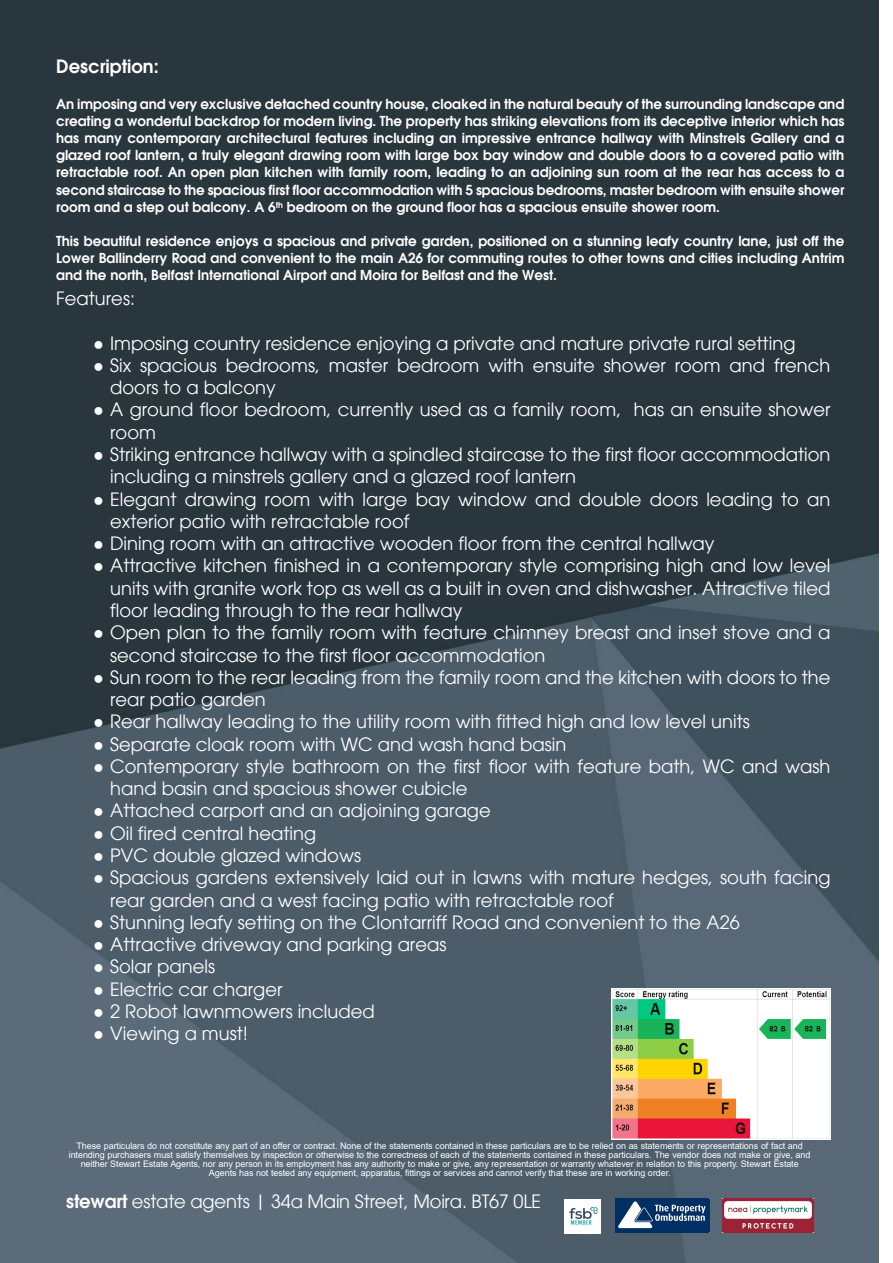
<style>
.page{position:relative;width:893px;height:1263px;background:#fff}
.page>*{position:absolute;margin:0;border:0;box-sizing:border-box;transform-origin:0 0}
.t1{font:18px/22.2px "Avant Garde";color:#fff}
.t2{font:600 18px "Avant Garde";color:#fff}
.t3{font:600 13.5px/17.1px "Avant Garde";color:#fff;text-align:justify}
.t4{font:9px/9px "Arial";letter-spacing:-.015em;color:#fff;text-align:center}
.s1{font-family:"Times New Roman"}
.s2{font-weight:600}
</style>
<div class="page">
<img style="left:1px;top:1px;width:877px;height:1262px">
<img style="left:612px;top:988px;width:218px;height:152px">
<img style="left:723px;top:1198px;width:90px;height:35px">
<img style="left:616px;top:1198px;width:93px;height:35px">
<img style="left:565px;top:1199px;width:35px;height:34px">
<p class="t2" style="left:56px;top:60px;width:104px">Description:</p>
<p class="t3" style="left:56px;top:96px;width:790px">An imposing and very exclusive detached country house, cloaked in the natural beauty of the surrounding landscape and creating a wonderful backdrop for modern living. The property has striking elevations from its deceptive interior which has has many contemporary architectural features including an impressive entrance hallway with Minstrels Gallery and a glazed roof lantern, a truly elegant drawing room with large box bay window and double doors to a covered patio with retractable roof. An open plan kitchen with family room, leading to an adjoining sun room at the rear has access to a second staircase to the spacious first floor accommodation with 5 spacious bedrooms, master bedroom with ensuite shower room and a step out balcony. A 6<sup>th</sup> bedroom on the ground floor has a spacious ensuite shower room.</p>
<p class="t3" style="left:56px;top:234px;width:790px">This beautiful residence enjoys a spacious and private garden, positioned on a stunning leafy country lane, just off the Lower Ballinderry Road and convenient to the main A26 for commuting routes to other towns and cities including Antrim and the north, Belfast International Airport and Moira for Belfast and the West.</p>
<p class="t1" style="left:56px;top:289px;width:80px">Features:</p>
<p class="t1" style="left:93px;top:334px;width:704px"><span class="s1">●</span> Imposing country residence enjoying a private and mature private rural setting</p>
<p class="t1" style="left:110px;top:356px;width:722px;text-indent:-17px"><span class="s1">●</span> Six spacious bedrooms, master bedroom with ensuite shower room and french doors to a balcony</p>
<p class="t1" style="left:110px;top:400px;width:722px;text-indent:-17px"><span class="s1">●</span> A ground floor bedroom, currently used as a family room, has an ensuite shower room</p>
<p class="t1" style="left:110px;top:445px;width:722px;text-indent:-17px"><span class="s1">●</span> Striking entrance hallway with a spindled staircase to the first floor accommodation including a minstrels gallery and a glazed roof lantern</p>
<p class="t1" style="left:110px;top:490px;width:722px;text-indent:-17px"><span class="s1">●</span> Elegant drawing room with large bay window and double doors leading to an exterior patio with retractable roof</p>
<p class="t1" style="left:93px;top:534px;width:623px"><span class="s1">●</span> Dining room with an attractive wooden floor from the central hallway</p>
<p class="t1" style="left:110px;top:556px;width:722px;text-align:justify;text-indent:-17px"><span class="s1">●</span> Attractive kitchen finished in a contemporary style comprising high and low level units with granite work top as well as a built in oven and dishwasher. Attractive tiled floor leading through to the rear hallway</p>
<p class="t1" style="left:110px;top:623px;width:722px;text-indent:-17px"><span class="s1">●</span> Open plan to the family room with feature chimney breast and inset stove and a second staircase to the first floor accommodation</p>
<p class="t1" style="left:110px;top:668px;width:722px;text-indent:-17px"><span class="s1">●</span> Sun room to the rear leading from the family room and the kitchen with doors to the rear patio garden</p>
<p class="t1" style="left:93px;top:712px;width:658px"><span class="s1">●</span> Rear hallway leading to the utility room with fitted high and low level units</p>
<p class="t1" style="left:93px;top:735px;width:475px"><span class="s1">●</span> Separate cloak room with WC and wash hand basin</p>
<p class="t1" style="left:110px;top:757px;width:722px;text-indent:-17px"><span class="s1">●</span> Contemporary style bathroom on the first floor with feature bath, WC and wash hand basin and spacious shower cubicle</p>
<p class="t1" style="left:93px;top:801px;width:399px"><span class="s1">●</span> Attached carport and an adjoining garage</p>
<p class="t1" style="left:93px;top:824px;width:225px"><span class="s1">●</span> Oil fired central heating</p>
<p class="t1" style="left:93px;top:846px;width:269px"><span class="s1">●</span> PVC double glazed windows</p>
<p class="t1" style="left:110px;top:868px;width:722px;text-indent:-17px"><span class="s1">●</span> Spacious gardens extensively laid out in lawns with mature hedges, south facing rear garden and a west facing patio with retractable roof</p>
<p class="t1" style="left:93px;top:913px;width:648px"><span class="s1">●</span> Stunning leafy setting on the Clontarriff Road and convenient to the A26</p>
<p class="t1" style="left:93px;top:935px;width:355px"><span class="s1">●</span> Attractive driveway and parking areas</p>
<p class="t1" style="left:93px;top:957px;width:123px"><span class="s1">●</span> Solar panels</p>
<p class="t1" style="left:93px;top:980px;width:191px"><span class="s1">●</span> Electric car charger</p>
<p class="t1" style="left:93px;top:1002px;width:283px"><span class="s1">●</span> 2 Robot lawnmowers included</p>
<p class="t1" style="left:93px;top:1024px;width:157px"><span class="s1">●</span> Viewing a must!</p>
<p class="t4" style="left:69px;top:1142px;width:743px">These particulars do not constitute any part of an offer or contract. None of the statements contained in these particulars are to be relied on as statements or representations of fact and intending purchasers must satisfy themselves by inspection or otherwise to the correctness of each of the statements contained in these particulars. The vendor does not make or give, and neither Stewart Estate Agents, nor any person in its employment has any authority to make or give, any representation or warranty whatever in relation to this property. Stewart Estate Agents has not tested any equipment, apparatus, fittings or services and cannot verify that these are in working order.</p>
<p class="t1" style="left:66px;top:1192px;width:476px"><span class="s2">stewart</span> estate agents | 34a Main Street, Moira. BT67 0LE</p>
</div>
